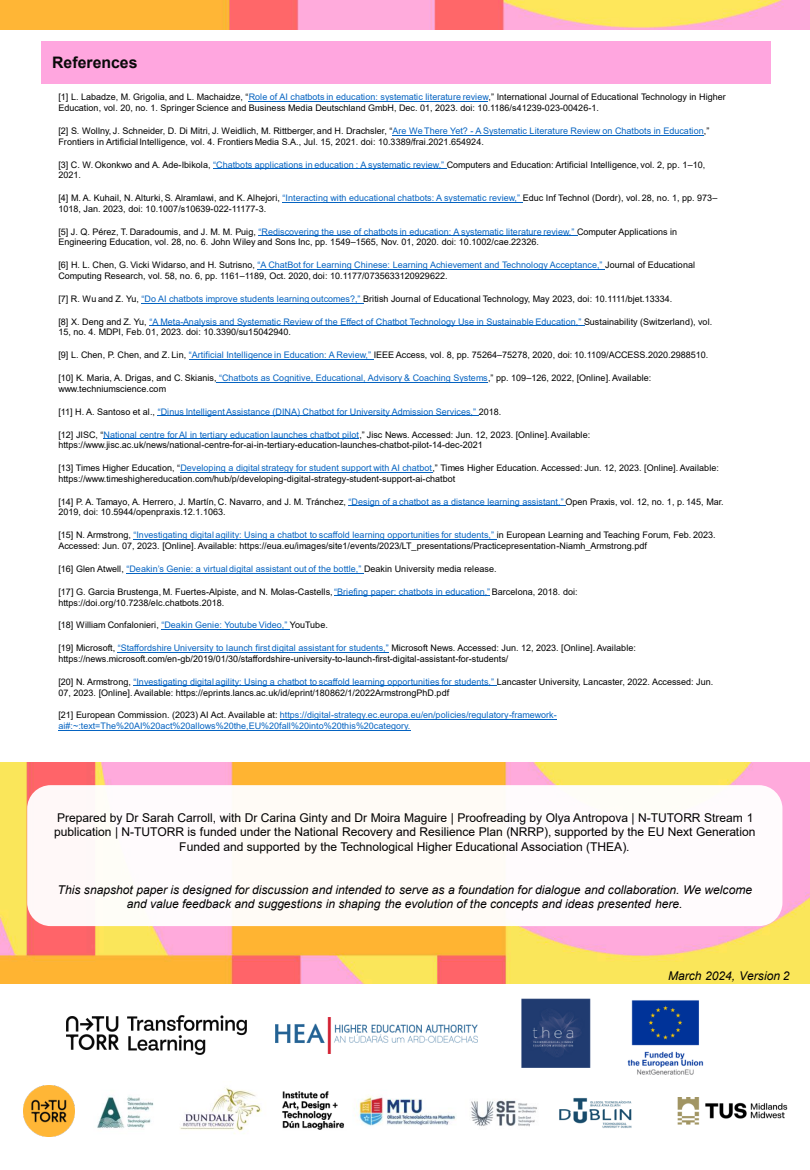
<style>
.page{position:relative;width:810px;height:1170px;background:#fff}
.page>*{position:absolute;margin:0;border:0;box-sizing:border-box;transform-origin:0 0}
.t1{font:700 15.9px "Arial";color:#090909}
.t2{font:italic 12.15px "Arial";letter-spacing:-.005em;color:#000}
.t3{font:12px/14.4px "Arial";letter-spacing:-.005em;color:#000;text-align:center}
.t4{font:italic 12px "Arial";letter-spacing:-.005em;color:#000}
.t5{font:9px/10.8px "Arial";color:#000}
.t6{font:9px/10.8px "Arial";letter-spacing:.005em;color:#0563c1}
.s1{color:#0563c1}
.s2{color:#000}
</style>
<div class="page">
<img style="left:0;top:0;width:810px;height:30px">
<div style="left:41px;top:41px;width:730px;height:43px;background:#ffa6df"></div>
<hr style="left:249px;top:101px;width:239px;height:1px;background:#0563c1">
<hr style="left:392px;top:135px;width:312px;height:1px;background:#0563c1">
<hr style="left:213px;top:169px;width:234px;height:1px;background:#0563c1">
<hr style="left:283px;top:202px;width:240px;height:1px;background:#0563c1">
<hr style="left:258px;top:236px;width:319px;height:1px;background:#0563c1">
<hr style="left:257px;top:269px;width:348px;height:1px;background:#0563c1">
<hr style="left:141px;top:303px;width:223px;height:1px;background:#0563c1">
<hr style="left:149px;top:326px;width:435px;height:1px;background:#0563c1">
<hr style="left:189px;top:359px;width:185px;height:1px;background:#0563c1">
<hr style="left:217px;top:382px;width:271px;height:1px;background:#0563c1">
<hr style="left:157px;top:416px;width:321px;height:1px;background:#0563c1">
<hr style="left:103px;top:439px;width:256px;height:1px;background:#0563c1">
<hr style="left:180px;top:472px;width:252px;height:1px;background:#0563c1">
<hr style="left:348px;top:506px;width:217px;height:1px;background:#0563c1">
<hr style="left:133px;top:539px;width:364px;height:1px;background:#0563c1">
<hr style="left:126px;top:573px;width:238px;height:1px;background:#0563c1">
<hr style="left:334px;top:596px;width:156px;height:1px;background:#0563c1">
<hr style="left:161px;top:629px;width:129px;height:1px;background:#0563c1">
<hr style="left:117px;top:652px;width:272px;height:1px;background:#0563c1">
<hr style="left:133px;top:686px;width:364px;height:1px;background:#0563c1">
<hr style="left:280px;top:719px;width:277px;height:1px;background:#0563c1">
<hr style="left:58px;top:730px;width:353px;height:1px;background:#0563c1">
<img style="left:0;top:763px;width:810px;height:221px">
<img style="left:23px;top:1085px;width:52px;height:52px">
<img style="left:559px;top:1097px;width:229px;height:31px">
<img style="left:97px;top:1087px;width:440px;height:47px">
<div style="left:27px;top:785px;width:755px;height:141px;background:#fffbf8;border-radius:23px"></div>
<img style="left:276px;top:1087px;width:72px;height:47px">
<img style="left:521px;top:998px;width:69px;height:70px">
<img style="left:627px;top:1000px;width:77px;height:75px">
<img style="left:276px;top:1018px;width:201px;height:36px">
<img style="left:67px;top:1017px;width:51px;height:32px">
<img style="left:127px;top:1015px;width:120px;height:39px">
<h1 class="t1" style="left:52px;top:56px;width:87px">References</h1>
<p class="t5" style="left:58px;top:93px;width:669px">[1] L. Labadze, M. Grigolia, and L. Machaidze, “<span class="s1">Role of AI chatbots in education: systematic literature review</span>,” International Journal of Educational Technology in Higher<br>Education, vol. 20, no. 1. Springer Science and Business Media Deutschland GmbH, Dec. 01, 2023. doi: 10.1186/s41239-023-00426-1.</p>
<p class="t5" style="left:58px;top:126px;width:653px">[2] S. Wollny, J. Schneider, D. Di Mitri, J. Weidlich, M. Rittberger, and H. Drachsler, “<span class="s1">Are We There Yet? - A Systematic Literature Review on Chatbots in Education</span>,”<br>Frontiers in Artificial Intelligence, vol. 4. Frontiers Media S.A., Jul. 15, 2021. doi: 10.3389/frai.2021.654924.</p>
<p class="t5" style="left:58px;top:160px;width:648px">[3] C. W. Okonkwo and A. Ade-Ibikola, <span class="s1">“Chatbots applications in education : A systematic review,”</span> Computers and Education: Artificial Intelligence, vol. 2, pp. 1–10,<br>2021.</p>
<p class="t5" style="left:58px;top:193px;width:661px">[4] M. A. Kuhail, N. Alturki, S. Alramlawi, and K. Alhejori, <span class="s1">“Interacting with educational chatbots: A systematic review,”</span> Educ Inf Technol (Dordr), vol. 28, no. 1, pp. 973–<br>1018, Jan. 2023, doi: 10.1007/s10639-022-11177-3.</p>
<p class="t5" style="left:58px;top:227px;width:620px">[5] J. Q. Pérez, T. Daradoumis, and J. M. M. Puig, <span class="s1">“Rediscovering the use of chatbots in education: A systematic literature review,”</span> Computer Applications in<br>Engineering Education, vol. 28, no. 6. John Wiley and Sons Inc, pp. 1549–1565, Nov. 01, 2020. doi: 10.1002/cae.22326.</p>
<p class="t5" style="left:58px;top:261px;width:638px">[6] H. L. Chen, G. Vicki Widarso, and H. Sutrisno, <span class="s1">“A ChatBot for Learning Chinese: Learning Achievement and Technology Acceptance,”</span> Journal of Educational<br>Computing Research, vol. 58, no. 6, pp. 1161–1189, Oct. 2020, doi: 10.1177/0735633120929622.</p>
<p class="t5" style="left:58px;top:294px;width:616px">[7] R. Wu and Z. Yu, <span class="s1">“Do AI chatbots improve students learning outcomes?,”</span> British Journal of Educational Technology, May 2023, doi: 10.1111/bjet.13334.</p>
<p class="t5" style="left:58px;top:317px;width:655px">[8] X. Deng and Z. Yu, <span class="s1">“A Meta-Analysis and Systematic Review of the Effect of Chatbot Technology Use in Sustainable Education,”</span> Sustainability (Switzerland), vol.<br>15, no. 4. MDPI, Feb. 01, 2023. doi: 10.3390/su15042940.</p>
<p class="t5" style="left:58px;top:351px;width:652px">[9] L. Chen, P. Chen, and Z. Lin, <span class="s1">“Artificial Intelligence in Education: A Review,”</span> IEEE Access, vol. 8, pp. 75264–75278, 2020, doi: 10.1109/ACCESS.2020.2988510.</p>
<p class="t5" style="left:58px;top:373px;width:595px">[10] K. Maria, A. Drigas, and C. Skianis, <span class="s1">“Chatbots as Cognitive, Educational, Advisory &amp; Coaching Systems</span>,” pp. 109–126, 2022, [Online]. Available: www.techniumscience.com</p>
<p class="t6" style="left:58px;top:407px;width:445px"><span class="s2">[11] H. A. Santoso et al.,</span> “Dinus Intelligent Assistance (DINA) Chatbot for University Admission Services,” <span class="s2">2018.</span></p>
<p class="t5" style="left:58px;top:430px;width:533px">[12] JISC, “<span class="s1">National centre for AI in tertiary education launches chatbot pilot</span>,” Jisc News. Accessed: Jun. 12, 2023. [Online]. Available: https://www.jisc.ac.uk/news/national-centre-for-ai-in-tertiary-education-launches-chatbot-pilot-14-dec-2021</p>
<p class="t5" style="left:58px;top:463px;width:662px">[13] Times Higher Education, “<span class="s1">Developing a digital strategy for student support with AI chatbot</span>,” Times Higher Education. Accessed: Jun. 12, 2023. [Online]. Available: https://www.timeshighereducation.com/hub/p/developing-digital-strategy-student-support-ai-chatbot</p>
<p class="t5" style="left:58px;top:497px;width:667px">[14] P. A. Tamayo, A. Herrero, J. Martín, C. Navarro, and J. M. Tránchez, <span class="s1">“Design of a chatbot as a distance learning assistant,”</span> Open Praxis, vol. 12, no. 1, p. 145, Mar.<br>2019, doi: 10.5944/openpraxis.12.1.1063.</p>
<p class="t5" style="left:58px;top:531px;width:659px">[15] N. Armstrong, <span class="s1">“Investigating digital agility: Using a chatbot to scaffold learning opportunities for students,”</span> in European Learning and Teaching Forum, Feb. 2023.<br>Accessed: Jun. 07, 2023. [Online]. Available: https://eua.eu/images/site1/events/2023/LT_presentations/Practicepresentation-Niamh_Armstrong.pdf</p>
<p class="t6" style="left:58px;top:564px;width:440px"><span class="s2">[16] Glen Atwell,</span> “Deakin’s Genie: a virtual digital assistant out of the bottle,” <span class="s2">Deakin University media release.</span></p>
<p class="t5" style="left:58px;top:587px;width:521px">[17] G. Garcia Brustenga, M. Fuertes-Alpiste, and N. Molas-Castells, <span class="s1">“Briefing paper: chatbots in education,”</span> Barcelona, 2018. doi: https://doi.org/10.7238/elc.chatbots.2018.</p>
<p class="t5" style="left:58px;top:621px;width:271px">[18] William Confalonieri, <span class="s1">“Deakin Genie: Youtube Video,”</span> YouTube.</p>
<p class="t5" style="left:58px;top:644px;width:579px">[19] Microsoft, <span class="s1">“Staffordshire University to launch first digital assistant for students,”</span> Microsoft News. Accessed: Jun. 12, 2023. [Online]. Available: https://news.microsoft.com/en-gb/2019/01/30/staffordshire-university-to-launch-first-digital-assistant-for-students/</p>
<p class="t5" style="left:58px;top:677px;width:656px">[20] N. Armstrong, <span class="s1">“Investigating digital agility: Using a chatbot to scaffold learning opportunities for students,”</span> Lancaster University, Lancaster, 2022. Accessed: Jun.<br>07, 2023. [Online]. Available: https://eprints.lancs.ac.uk/id/eprint/180862/1/2022ArmstrongPhD.pdf</p>
<p class="t6" style="left:58px;top:711px;width:500px"><span class="s2">[21] European Commission. (2023) AI Act. Available at:</span> https://digital-strategy.ec.europa.eu/en/policies/regulatory-framework&shy;ai#:~:text=The%20AI%20act%20allows%20the,EU%20fall%20into%20this%20category.</p>
<p class="t3" style="left:54px;top:812px;width:703px">Prepared by Dr Sarah Carroll, with Dr Carina Ginty and Dr Moira Maguire | Proofreading by Olya Antropova | N-TUTORR Stream 1 publication | N-TUTORR is funded under the National Recovery and Resilience Plan (NRRP), supported by the EU Next Generation<br>Funded and supported by the Technological Higher Educational Association (THEA).</p>
<h2 class="t2" style="left:58px;top:885px;width:696px">This snapshot paper is designed for discussion and intended to serve as a foundation for dialogue and collaboration. We welcome</h2>
<h3 class="t4" style="left:127px;top:900px;width:557px">and value feedback and suggestions in shaping the evolution of the concepts and ideas presented here.</h3>
<h3 class="t4" style="left:668px;top:971px;width:123px">March 2024, Version 2</h3>
</div>
